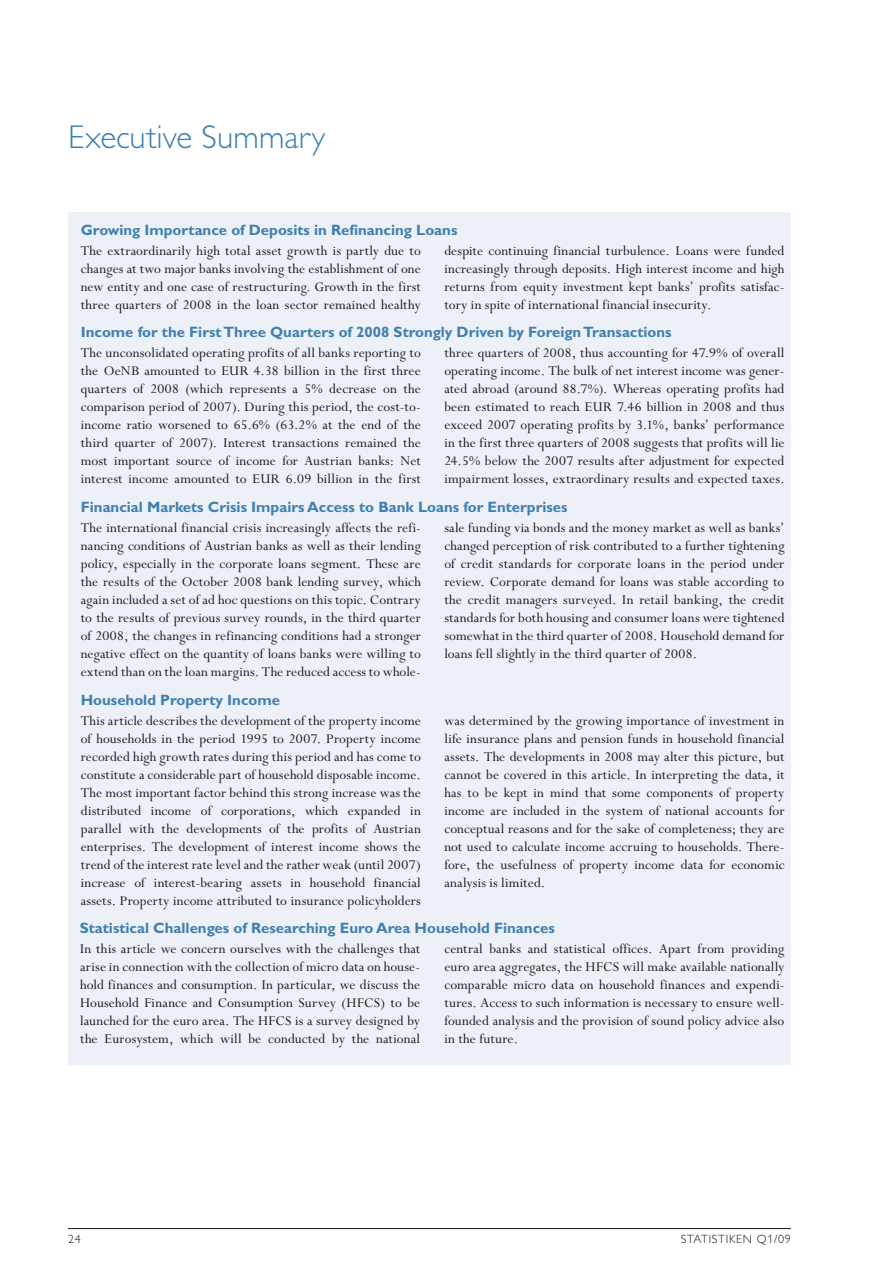
<style>
.page{position:relative;width:893px;height:1263px;background:#fff}
.page>*{position:absolute;margin:0;border:0;box-sizing:border-box;transform-origin:0 0}
.t1{font:300 33px "Gill Alternate One";letter-spacing:.005em;color:#3f80b0}
.t2{font:15px/18px "Perpetua";letter-spacing:.01em;color:#1a171b;text-align:justify}
.t3{font:700 15px "Gill Alternate One";color:#3f80b0}
.t4{font:300 12px "Gill Alternate One";letter-spacing:.06em;color:#1a171b}
</style>
<div class="page">
<div style="left:68px;top:213px;width:723px;height:852px;background:#edf0f6"></div>
<hr style="left:68px;top:1228px;width:723px;height:1px;background:#1a171b">
<h1 class="t1" style="left:68px;top:118px;width:259px">Executive Summary</h1>
<p class="t3" style="left:81px;top:221px;width:378px">Growing Importance of Deposits in Refinancing Loans</p>
<p class="t2" style="left:81px;top:242px;width:342px">The extraordinarily high total asset growth is partly due to changes at two major banks involving the establishment of one new entity and one case of restructuring. Growth in the first three quarters of 2008 in the loan sector remained healthy</p>
<p class="t2" style="left:444px;top:242px;width:342px">despite continuing financial turbulence. Loans were funded increasingly through deposits. High interest income and high returns from equity investment kept banks’ profits satisfac&shy;tory in spite of international financial insecurity.</p>
<p class="t3" style="left:81px;top:323px;width:592px">Income for the First Three Quarters of 2008 Strongly Driven by Foreign Transactions</p>
<p class="t2" style="left:81px;top:345px;width:342px">The unconsolidated operating profits of all banks reporting to the OeNB amounted to EUR 4.38 billion in the first three quarters of 2008 (which represents a 5% decrease on the comparison period of 2007). During this period, the cost-to&shy;income ratio worsened to 65.6% (63.2% at the end of the third quarter of 2007). Interest transactions remained the most important source of income for Austrian banks: Net interest income amounted to EUR 6.09 billion in the first</p>
<p class="t2" style="left:444px;top:345px;width:342px">three quarters of 2008, thus accounting for 47.9% of overall operating income. The bulk of net interest income was gener&shy;ated abroad (around 88.7%). Whereas operating profits had been estimated to reach EUR 7.46 billion in 2008 and thus exceed 2007 operating profits by 3.1%, banks’ performance in the first three quarters of 2008 suggests that profits will lie 24.5% below the 2007 results after adjustment for expected impairment losses, extraordinary results and expected taxes.</p>
<p class="t3" style="left:81px;top:498px;width:488px">Financial Markets Crisis Impairs Access to Bank Loans for Enterprises</p>
<p class="t2" style="left:81px;top:520px;width:342px">The international financial crisis increasingly affects the refi&shy;nancing conditions of Austrian banks as well as their lending policy, especially in the corporate loans segment. These are the results of the October 2008 bank lending survey, which again included a set of ad hoc questions on this topic. Contrary to the results of previous survey rounds, in the third quarter of 2008, the changes in refinancing conditions had a stronger negative effect on the quantity of loans banks were willing to extend than on the loan margins. The reduced access to whole-</p>
<p class="t2" style="left:444px;top:520px;width:342px">sale funding via bonds and the money market as well as banks’ changed perception of risk contributed to a further tightening of credit standards for corporate loans in the period under review. Corporate demand for loans was stable according to the credit managers surveyed. In retail banking, the credit standards for both housing and consumer loans were tightened somewhat in the third quarter of 2008. Household demand for loans fell slightly in the third quarter of 2008.</p>
<p class="t3" style="left:81px;top:691px;width:201px">Household Property Income</p>
<p class="t2" style="left:81px;top:712px;width:342px">This article describes the development of the property income of households in the period 1995 to 2007. Property income recorded high growth rates during this period and has come to constitute a considerable part of household disposable income.<br>The most important factor behind this strong increase was the distributed income of corporations, which expanded in parallel with the developments of the profits of Austrian enterprises. The development of interest income shows the trend of the interest rate level and the rather weak (until 2007) increase of interest-bearing assets in household financial assets. Property income attributed to insurance policyholders</p>
<p class="t2" style="left:444px;top:712px;width:342px">was determined by the growing importance of investment in life insurance plans and pension funds in household financial assets. The developments in 2008 may alter this picture, but cannot be covered in this article. In interpreting the data, it has to be kept in mind that some components of property income are included in the system of national accounts for conceptual reasons and for the sake of completeness; they are not used to calculate income accruing to households. There&shy;fore, the usefulness of property income data for economic analysis is limited.</p>
<p class="t3" style="left:80px;top:919px;width:477px">Statistical Challenges of Researching Euro Area Household Finances</p>
<p class="t2" style="left:80px;top:940px;width:342px">In this article we concern ourselves with the challenges that arise in connection with the collection of micro data on house&shy;hold finances and consumption. In particular, we discuss the Household Finance and Consumption Survey (HFCS) to be launched for the euro area. The HFCS is a survey designed by the Eurosystem, which will be conducted by the national</p>
<p class="t2" style="left:444px;top:940px;width:342px">central banks and statistical offices. Apart from providing euro area aggregates, the HFCS will make available nationally comparable micro data on household finances and expendi&shy;tures. Access to such information is necessary to ensure well&shy;founded analysis and the provision of sound policy advice also in the future.</p>
<p class="t4" style="left:68px;top:1232px;width:14px">24</p>
<p class="t4" style="left:681px;top:1232px;width:112px">Statistiken Q1/09</p>
</div>
